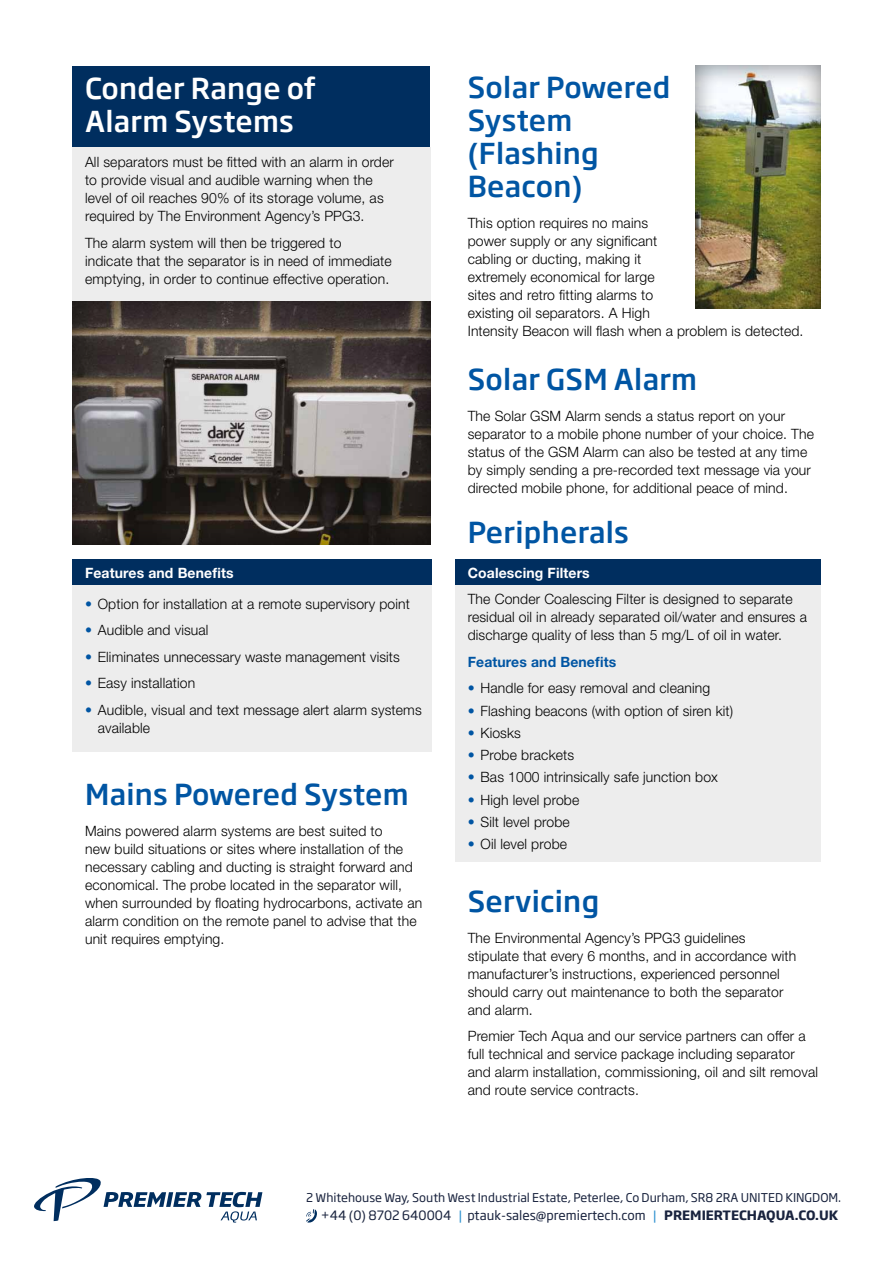
<style>
.page{position:relative;width:893px;height:1263px;background:#fff}
.page>*{position:absolute;margin:0;border:0;box-sizing:border-box;transform-origin:0 0}
.t1{font:500 28.5px/33px "Soho Gothic Pro";letter-spacing:.01em;color:#0055a3}
.t2{font:500 28.5px/33px "Soho Gothic Pro";letter-spacing:.01em;color:#fff}
.t3{font:300 14.25px/18px "Helvetica Neue LT Std";letter-spacing:.01em;color:#000}
.t4{font:700 14.25px "Helvetica Neue LT Std";letter-spacing:.01em;color:#fff}
.t5{font:700 14.25px "Helvetica Neue LT Std";letter-spacing:.01em;color:#0055a3}
.t6{font:12.75px "Soho Gothic Pro";color:#19233e}
.t7{font:12px "Soho Gothic Pro";color:#19233e}
.s1{color:#0055a3}
.s2{color:#2c90cf}
.s3{font-weight:700}
</style>
<div class="page">
<div style="left:455px;top:559px;width:366px;height:26px;background:#002e5f"></div>
<div style="left:455px;top:585px;width:366px;height:276px;background:#ededed"></div>
<div style="left:72px;top:66px;width:358px;height:81px;background:#002e5f"></div>
<div style="left:72px;top:147px;width:359px;height:155px;background:#ededed"></div>
<div style="left:72px;top:560px;width:360px;height:25px;background:#002e5f"></div>
<div style="left:72px;top:585px;width:360px;height:166px;background:#ededed"></div>
<div style="left:70px;top:301px;width:360px;height:245px;background:#000;opacity:.5"></div>
<div style="left:692px;top:65px;width:129px;height:245px;background:#000;opacity:.5"></div>
<svg style="left:306px;top:1209px;width:11px;height:13px"></svg>
<svg style="left:34px;top:1178px;width:228px;height:44px"></svg>
<h1 class="t2" style="left:85px;top:70px;width:233px">Conder Range of<br>Alarm Systems</h1>
<p class="t3" style="left:85px;top:153px;width:310px">All separators must be fitted with an alarm in order to provide visual and audible warning when the level of oil reaches 90% of its storage volume, as required by The Environment Agency’s PPG3.</p>
<p class="t3" style="left:85px;top:233px;width:308px">The alarm system will then be triggered to indicate that the separator is in need of immediate emptying, in order to continue effective operation.</p>
<p class="t4" style="left:85px;top:564px;width:150px">Features and Benefits</p>
<p class="t3" style="left:85px;top:594px;width:326px"><span class="s1">•</span> Option for installation at a remote supervisory point</p>
<p class="t3" style="left:85px;top:621px;width:125px"><span class="s1">•</span> Audible and visual</p>
<p class="t3" style="left:85px;top:647px;width:316px"><span class="s1">•</span> Eliminates unnecessary waste management visits</p>
<p class="t3" style="left:85px;top:674px;width:112px"><span class="s1">•</span> Easy installation</p>
<p class="t3" style="left:98px;top:700px;width:325px;text-indent:-13px"><span class="s1">•</span> Audible, visual and text message alert alarm systems available</p>
<h1 class="t1" style="left:85px;top:776px;width:325px">Mains Powered System</h1>
<p class="t3" style="left:85px;top:821px;width:339px">Mains powered alarm systems are best suited to<br>new build situations or sites where installation of the necessary cabling and ducting is straight forward and economical. The probe located in the separator will, when surrounded by floating hydrocarbons, activate an alarm condition on the remote panel to advise that the unit requires emptying.</p>
<h1 class="t1" style="left:468px;top:69px;width:204px">Solar Powered<br>System (Flashing<br>Beacon)</h1>
<p class="t3" style="left:468px;top:213px;width:337px">This option requires no mains<br>power supply or any significant<br>cabling or ducting, making it<br>extremely economical for large<br>sites and retro fitting alarms to<br>existing oil separators. A High<br>Intensity Beacon will flash when a problem is detected.</p>
<h1 class="t1" style="left:468px;top:361px;width:231px">Solar GSM Alarm</h1>
<p class="t3" style="left:468px;top:406px;width:348px">The Solar GSM Alarm sends a status report on your separator to a mobile phone number of your choice. The status of the GSM Alarm can also be tested at any time by simply sending a pre-recorded text message via your directed mobile phone, for additional peace of mind.</p>
<h1 class="t1" style="left:468px;top:514px;width:163px">Peripherals</h1>
<p class="t4" style="left:468px;top:564px;width:124px">Coalescing Filters</p>
<p class="t3" style="left:468px;top:590px;width:341px">The Conder Coalescing Filter is designed to separate residual oil in already separated oil/water and ensures a discharge quality of less than 5 mg/L of oil in water.</p>
<p class="t5" style="left:468px;top:653px;width:150px">Features and Benefits</p>
<p class="t3" style="left:468px;top:679px;width:244px"><span class="s1">•</span> Handle for easy removal and cleaning</p>
<p class="t3" style="left:468px;top:701px;width:267px"><span class="s1">•</span> Flashing beacons (with option of siren kit)</p>
<p class="t3" style="left:468px;top:723px;width:55px"><span class="s1">•</span> Kiosks</p>
<p class="t3" style="left:468px;top:746px;width:108px"><span class="s1">•</span> Probe brackets</p>
<p class="t3" style="left:468px;top:768px;width:252px"><span class="s1">•</span> Bas 1000 intrinsically safe junction box</p>
<p class="t3" style="left:468px;top:790px;width:113px"><span class="s1">•</span> High level probe</p>
<p class="t3" style="left:468px;top:812px;width:104px"><span class="s1">•</span> Silt level probe</p>
<p class="t3" style="left:468px;top:835px;width:101px"><span class="s1">•</span> Oil level probe</p>
<h1 class="t1" style="left:468px;top:883px;width:133px">Servicing</h1>
<p class="t3" style="left:468px;top:928px;width:330px">The Environmental Agency’s PPG3 guidelines stipulate that every 6 months, and in accordance with manufacturer’s instructions, experienced personnel should carry out maintenance to both the separator and alarm.</p>
<p class="t3" style="left:468px;top:1027px;width:352px">Premier Tech Aqua and our service partners can offer a full technical and service package including separator and alarm installation, commissioning, oil and silt removal and route service contracts.</p>
<p class="t7" style="left:306px;top:1188px;width:537px">2 Whitehouse Way, South West Industrial Estate, Peterlee, Co Durham, SR8 2RA UNITED KINGDOM.</p>
<p class="t6" style="left:321px;top:1206px;width:519px">+44 (0) 8702 640004 <span class="s2">|</span> ptauk-sales@premiertech.com <span class="s2">|</span> <span class="s3">PREMIERTECHAQUA.CO.UK</span></p>
</div>
